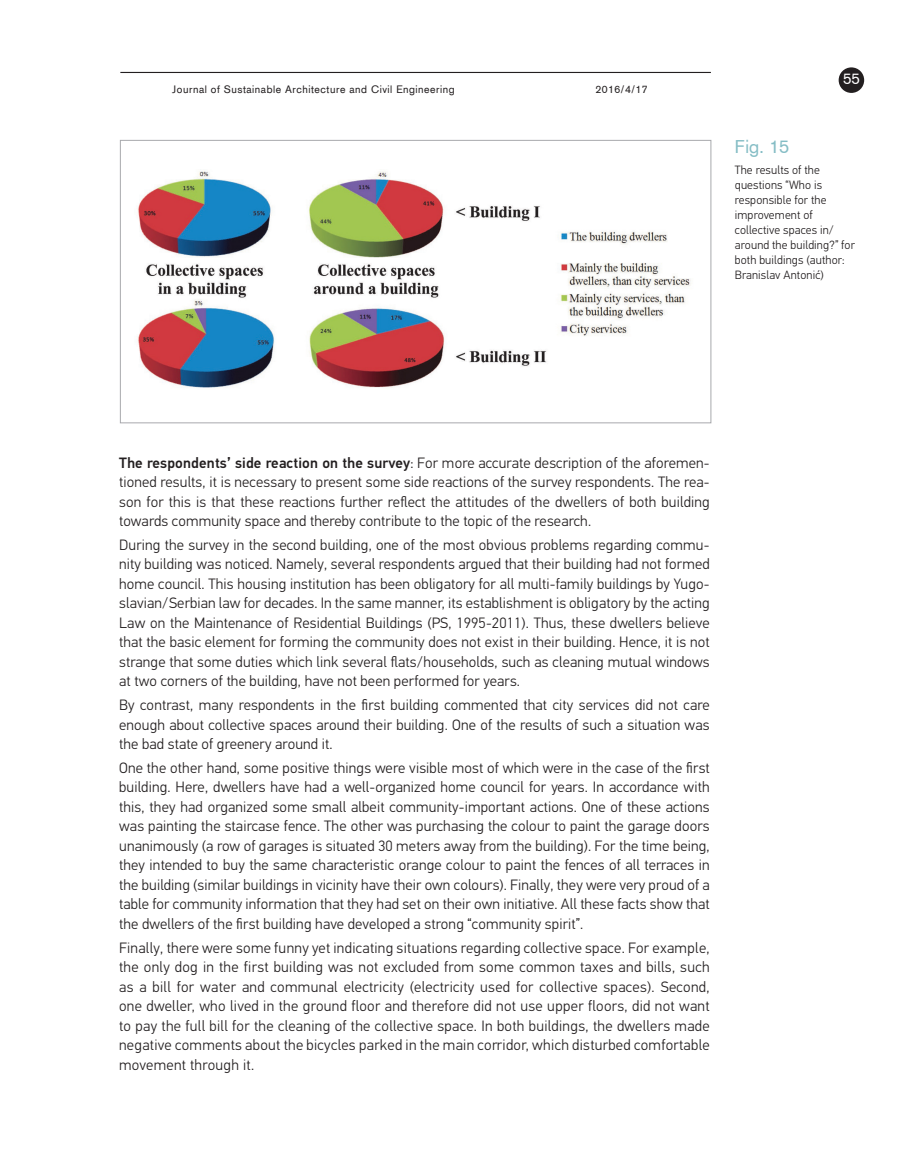
<style>
.page{position:relative;width:919px;height:1174px;background:#fff}
.page>*{position:absolute;margin:0;border:0;box-sizing:border-box;transform-origin:0 0}
.FIG_pavadinimas{font:18px "Akzidenz Grotesk";color:#85bdc5}
.pagrindinis{font:300 15px/19.5px "PF Din Text Pro";letter-spacing:.01em;color:#231f20;text-align:justify}
.t1{font:15px "Akzidenz Grotesk";color:#fff}
.FIG_tekstas{font:300 12px/15px "PF Din Text Pro";letter-spacing:.01em;color:#231f20}
.t2{font:10.5px "Akzidenz Grotesk";letter-spacing:.05em;color:#231f20}
.s1{font-weight:500}
</style>
<div class="page">
<hr style="left:120px;top:72px;width:590px;height:1px;background:#231f20">
<div style="left:838px;top:67px;width:26px;height:26px;background:#231f20;border-radius:50%"></div>
<img style="left:137px;top:171px;width:554px;height:217px">
<div style="left:120px;top:140px;width:591px;height:283px;border:1px solid #a8a9ad"></div>
<p class="t2" style="left:172px;top:83px;width:284px">Journal of Sustainable Architecture and Civil Engineering</p>
<p class="t2" style="left:595px;top:83px;width:54px">2016/4/17</p>
<p class="t1" style="left:843px;top:69px;width:18px">55</p>
<p class="FIG_pavadinimas" style="left:734px;top:135px;width:56px">Fig. 15</p>
<p class="FIG_tekstas" style="left:734px;top:163px;width:122px">The results of the questions “Who is responsible for the improvement of collective spaces in/ around the building?” for both buildings (author:<br>Branislav Antonić)</p>
<p class="pagrindinis" style="left:119px;top:453px;width:592px"><span class="s1">The respondents’ side reaction on the survey</span>: For more accurate description of the aforemen&shy;tioned results, it is necessary to present some side reactions of the survey respondents. The rea&shy;son for this is that these reactions further reflect the attitudes of the dwellers of both building towards community space and thereby contribute to the topic of the research.</p>
<p class="pagrindinis" style="left:119px;top:535px;width:592px">During the survey in the second building, one of the most obvious problems regarding commu&shy;nity building was noticed. Namely, several respondents argued that their building had not formed home council. This housing institution has been obligatory for all multi-family buildings by Yugo&shy;slavian/Serbian law for decades. In the same manner, its establishment is obligatory by the acting Law on the Maintenance of Residential Buildings (PS, 1995-2011). Thus, these dwellers believe that the basic element for forming the community does not exist in their building. Hence, it is not strange that some duties which link several flats/households, such as cleaning mutual windows at two corners of the building, have not been performed for years.</p>
<p class="pagrindinis" style="left:119px;top:695px;width:592px">By contrast, many respondents in the first building commented that city services did not care enough about collective spaces around their building. One of the results of such a situation was the bad state of greenery around it.</p>
<p class="pagrindinis" style="left:119px;top:758px;width:592px">One the other hand, some positive things were visible most of which were in the case of the first building. Here, dwellers have had a well-organized home council for years. In accordance with this, they had organized some small albeit community-important actions. One of these actions was painting the staircase fence. The other was purchasing the colour to paint the garage doors unanimously (a row of garages is situated 30 meters away from the building). For the time being, they intended to buy the same characteristic orange colour to paint the fences of all terraces in the building (similar buildings in vicinity have their own colours). Finally, they were very proud of a table for community information that they had set on their own initiative. All these facts show that the dwellers of the first building have developed a strong “community spirit”.</p>
<p class="pagrindinis" style="left:119px;top:938px;width:592px">Finally, there were some funny yet indicating situations regarding collective space. For example, the only dog in the first building was not excluded from some common taxes and bills, such as a bill for water and communal electricity (electricity used for collective spaces). Second, one dweller, who lived in the ground floor and therefore did not use upper floors, did not want to pay the full bill for the cleaning of the collective space. In both buildings, the dwellers made negative comments about the bicycles parked in the main corridor, which disturbed comfortable movement through it.</p>
</div>
